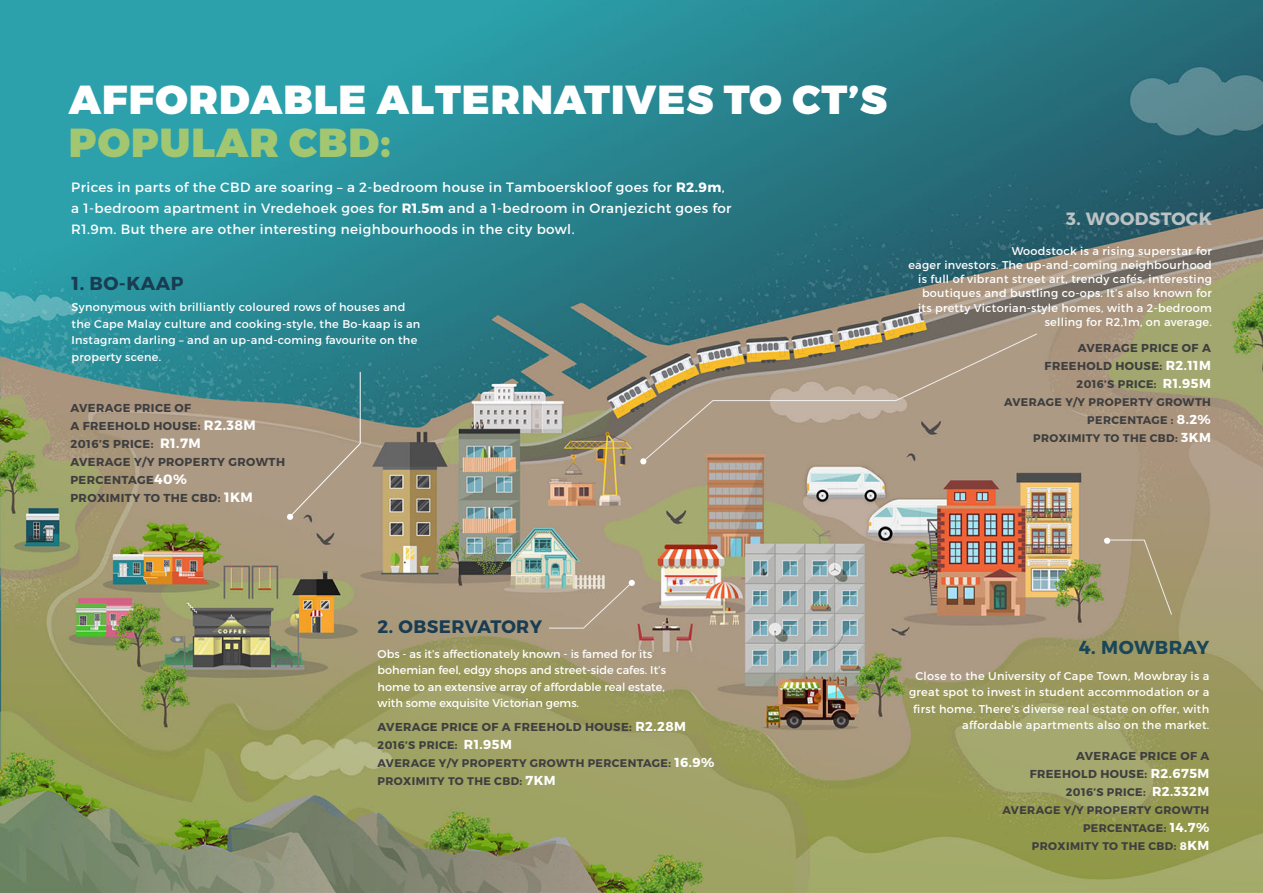
<style>
.page{position:relative;width:1263px;height:893px;background:#fff}
.page>*{position:absolute;margin:0;border:0;box-sizing:border-box;transform-origin:0 0}
.t1{font:900 40.5px "Montserrat";letter-spacing:.025em;color:#fff}
.t2{font:900 40.5px "Montserrat";letter-spacing:.025em;color:#a3c770}
.t3{font:700 18.75px "Montserrat";letter-spacing:.025em;color:#194658}
.t4{font:700 18.75px "Montserrat";letter-spacing:.025em;color:#193c52}
.t5{font:700 18px "Montserrat";letter-spacing:.02em;color:#193c52}
.t6{font:700 17.7px "Montserrat";letter-spacing:.025em;color:#bbc3c5}
.t7{font:13.5px/21px "Montserrat";letter-spacing:.03em;color:#fff}
.t8{font:700 11.55px "Montserrat";letter-spacing:.035em;color:#3e3e3f}
.t9{font:11.25px/16.5px "Montserrat";letter-spacing:.025em;color:#fff;text-align:right}
.t10{font:11.25px/16.5px "Montserrat";color:#fff}
.t11{font:700 11.1px/18px "Montserrat";letter-spacing:.035em;color:#3e3e3f;text-align:right}
.s1{font-weight:700}
.s2{font-size:13.5px;color:#fff}
.s3{font-size:13.05px;color:#fff}
.s4{color:#fff}
</style>
<div class="page">
<img style="left:0;top:0;width:1263px;height:893px">
<svg style="left:287px;top:371px;width:74px;height:149px;background:#8a9285"></svg>
<svg style="left:548px;top:579px;width:87px;height:50px;background:#b1a28d"></svg>
<svg style="left:1103px;top:537px;width:69px;height:78px;background:#a79977"></svg>
<svg style="left:640px;top:333px;width:398px;height:131px;background:#aa9982"></svg>
<svg style="left:1133px;top:273px;width:3px;height:4px"></svg>
<p class="t1" style="left:69px;top:74px;width:820px">AFFORDABLE ALTERNATIVES TO CT’S</p>
<p class="t2" style="left:69px;top:117px;width:324px">POPULAR CBD:</p>
<p class="t7" style="left:71px;top:176px;width:662px">Prices in parts of the CBD are soaring – a 2-bedroom house in Tamboerskloof goes for <span class="s1">R2.9m</span>, a 1-bedroom apartment in Vredehoek goes for <span class="s1">R1.5m</span> and a 1-bedroom in Oranjezicht goes for<br>R1.9m. But there are other interesting neighbourhoods in the city bowl.</p>
<p class="t4" style="left:71px;top:272px;width:113px">1. BO-KAAP</p>
<p class="t9" style="left:71px;top:299px;width:350px;text-align:left">Synonymous with brilliantly coloured rows of houses and the Cape Malay culture and cooking-style, the Bo-kaap is an Instagram darling – and an up-and-coming favourite on the property scene.</p>
<p class="t8" style="left:70px;top:400px;width:122px">AVERAGE PRICE OF</p>
<p class="t8" style="left:70px;top:418px;width:187px">A FREEHOLD HOUSE: <span class="s2">R2.38M</span></p>
<p class="t8" style="left:70px;top:436px;width:132px">2016’S PRICE: <span class="s2">R1.7M</span></p>
<p class="t8" style="left:70px;top:454px;width:216px">AVERAGE Y/Y PROPERTY GROWTH</p>
<p class="t8" style="left:70px;top:472px;width:118px">PERCENTAGE<span class="s2">40%</span></p>
<p class="t8" style="left:70px;top:490px;width:184px">PROXIMITY TO THE CBD: <span class="s2">1KM</span></p>
<p class="t6" style="left:1066px;top:208px;width:147px">3. WOODSTOCK</p>
<p class="t9" style="left:1012px;top:242px;width:202px">Woodstock is a rising superstar for</p>
<p class="t9" style="left:908px;top:258px;width:305px;line-height:14.2px">eager investors. The up-and-coming neighbourhood is full of vibrant street art, trendy cafes, interesting boutiques and bustling co-ops. It’s also known for its pretty Victorian-style homes, with a 2-bedroom selling for R2,1m, on average.</p>
<p class="t8" style="left:1078px;top:341px;width:135px">AVERAGE PRICE OF A</p>
<p class="t8" style="left:1045px;top:359px;width:168px">FREEHOLD HOUSE: <span class="s3">R2.11M</span></p>
<p class="t11" style="left:1077px;top:376px;width:136px">2016’S PRICE: <span class="s3">R1.95M</span></p>
<p class="t11" style="left:1004px;top:394px;width:208px">AVERAGE Y/Y PROPERTY GROWTH<br>PERCENTAGE : <span class="s3">8.2%</span></p>
<p class="t11" style="left:1033px;top:430px;width:179px">PROXIMITY TO THE CBD: <span class="s3">3KM</span></p>
<p class="t5" style="left:378px;top:615px;width:166px">2. OBSERVATORY</p>
<p class="t10" style="left:378px;top:645px;width:290px">Obs - as it’s affectionately known - is famed for its bohemian feel, edgy shops and street-side cafes. It’s home to an extensive array of affordable real estate, with some exquisite Victorian gems.</p>
<p class="t8" style="left:378px;top:719px;width:310px">AVERAGE PRICE OF A FREEHOLD HOUSE: <span class="s3">R2.28M</span></p>
<p class="t11" style="left:378px;top:736px;width:136px">2016’S PRICE: <span class="s3">R1.95M</span></p>
<p class="t11" style="left:378px;top:754px;width:338px">AVERAGE Y/Y PROPERTY GROWTH PERCENTAGE: <span class="s3">16.9%</span></p>
<p class="t11" style="left:378px;top:772px;width:180px">PROXIMITY TO THE CBD: <span class="s3">7KM</span></p>
<p class="t3" style="left:1079px;top:636px;width:132px">4. MOWBRAY</p>
<p class="t9" style="left:909px;top:667px;width:302px">Close to the University of Cape Town, Mowbray is a great spot to invest in student accommodation or a first home. There’s diverse real estate on offer, with affordable apartments also on the market.</p>
<p class="t8" style="left:1076px;top:748px;width:135px">AVERAGE PRICE OF A</p>
<p class="t8" style="left:1030px;top:766px;width:181px">FREEHOLD HOUSE: <span class="s3">R2.675M</span></p>
<p class="t11" style="left:1066px;top:783px;width:145px">2016’S PRICE: <span class="s3">R2.332M</span></p>
<p class="t11" style="left:1003px;top:801px;width:208px">AVERAGE Y/Y PROPERTY GROWTH<br>PERCENTAGE: <span class="s3">14.7%</span></p>
<p class="t11" style="left:1032px;top:837px;width:179px">PROXIMITY TO THE CBD: <span class="s4">8</span><span class="s3">KM</span></p>
</div>
